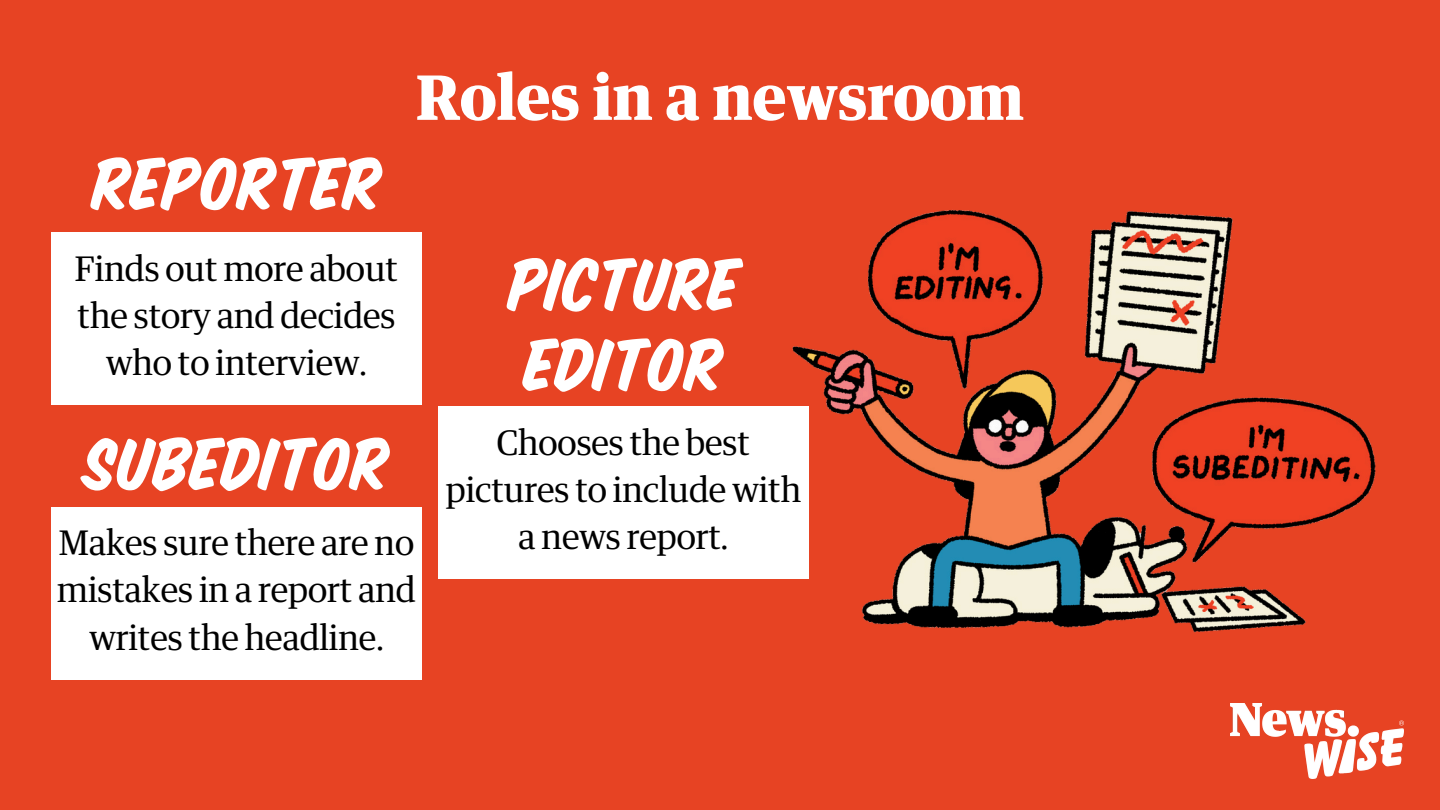
<style>
.page{position:relative;width:1440px;height:810px;background:#e74323}
.page>*{position:absolute;margin:0;border:0;box-sizing:border-box;transform-origin:0 0}
.t1{font:80.5px/80.2px "House Slant";color:#fff}
.t2{font:700 61.5px "GH Guardian Headline";color:#fff}
.t3{font:34px/47.2px "GH Guardian Headline";color:#000;text-align:center}
</style>
<div class="page">
<div style="left:51px;top:233px;width:371px;height:172px;background:#fff"></div>
<div style="left:438px;top:407px;width:371px;height:172px;background:#fff"></div>
<div style="left:51px;top:507px;width:371px;height:172px;background:#fff"></div>
<img style="left:784px;top:210px;width:592px;height:423px">
<img style="left:1231px;top:704px;width:173px;height:75px">
<p class="t1" style="left:92px;top:138px;width:292px">REPORTER</p>
<h1 class="t2" style="left:416px;top:71px;width:609px">Roles in a newsroom</h1>
<h2 class="t3" style="left:75px;top:247px;width:325px">Finds out more about the story and decides who to interview.</h2>
<h1 class="t1" style="left:508px;top:239px;width:233px">PICTURE<br>EDITOR</h1>
<p class="t1" style="left:84px;top:418px;width:306px">SUBEDITOR</p>
<h1 class="t3" style="left:446px;top:421px;width:357px">Chooses the best pictures to include with</h1>
<p class="t3" style="left:59px;top:521px;width:357px">Makes sure there are no</p>
<h1 class="t3" style="left:519px;top:516px;width:211px">a news report.</h1>
<p class="t3" style="left:57px;top:569px;width:360px">mistakes in a report and writes the headline.</p>
</div>
